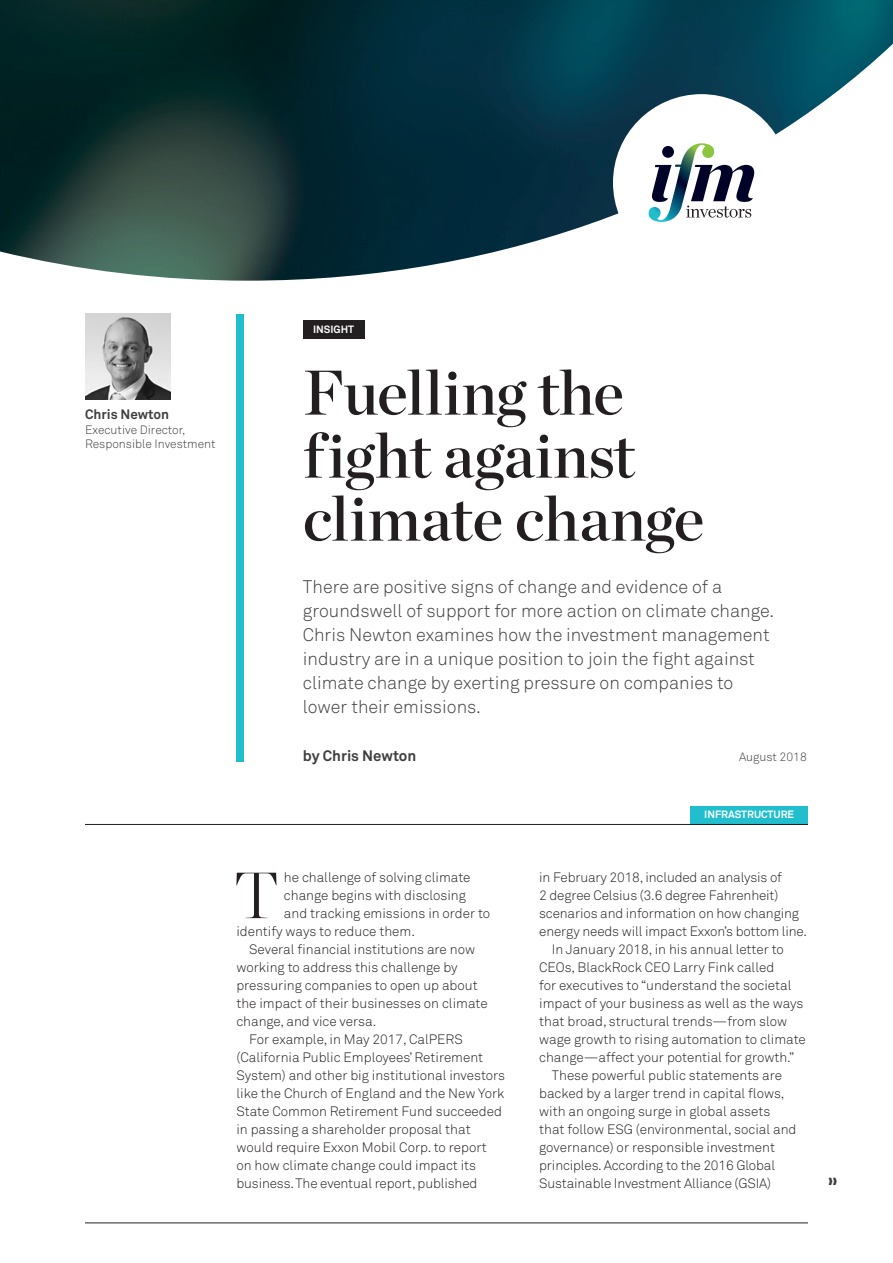
<style>
.page{position:relative;width:893px;height:1263px;background:#fff}
.page>*{position:absolute;margin:0;border:0;box-sizing:border-box;transform-origin:0 0}
.Body_Copy{font:200 65.1px "Chronicle Display";color:#231f20}
.t1{font:63px/63px "Chronicle Display Semi";color:#231f20}
.Body_Copy-2{font:300 18px/24px "Akkurat Std";color:#3e3e3f}
.Body_Copy-3{font:700 15px "Akkurat Std";color:#3e3e3f}
.Body_Copy-4{font:300 13.5px/18px "Akkurat Std";color:#231f20}
.Body_Copy-5{font:700 13.5px "Akkurat Std";color:#3e3e3f}
.Body_Copy-6{font:300 12px/14.4px "Akkurat Std";color:#3e3e3f}
.Body_Copy-7{font:700 10.5px "Akkurat Std";color:#fff}
</style>
<div class="page">
<img style="left:0;top:0;width:893px;height:281px">
<hr style="left:85px;top:1222px;width:723px;height:1px;background:#231f20">
<img style="left:85px;top:314px;width:85px;height:85px">
<div style="left:236px;top:314px;width:8px;height:447px;background:#21bece"></div>
<div style="left:691px;top:806px;width:117px;height:18px;background:#21bece"></div>
<hr style="left:85px;top:824px;width:723px;height:1px;background:#231f20">
<div style="left:613px;top:94px;width:177px;height:177px;background:#fff;border-radius:50%"></div>
<svg style="left:649px;top:143px;width:105px;height:79px"></svg>
<div style="left:303px;top:321px;width:61px;height:18px;background:#231f20"></div>
<p class="Body_Copy-5" style="left:85px;top:406px;width:86px">Chris Newton</p>
<p class="Body_Copy-6" style="left:85px;top:422px;width:132px">Executive Director,<br>Responsible Investment</p>
<p class="Body_Copy-7" style="left:313px;top:323px;width:43px">INSIGHT</p>
<p class="t1" style="left:303px;top:357px;width:403px">Fuelling the fight against climate change</p>
<p class="Body_Copy-2" style="left:303px;top:575px;width:473px">There are positive signs of change and evidence of a groundswell of support for more action on climate change.<br>Chris Newton examines how the investment management industry are in a unique position to join the fight against climate change by exerting pressure on companies to lower their emissions.</p>
<p class="Body_Copy-3" style="left:303px;top:747px;width:115px">by Chris Newton</p>
<p class="Body_Copy-6" style="left:739px;top:750px;width:69px">August 2018</p>
<p class="Body_Copy-7" style="left:704px;top:808px;width:91px">INFRASTRUCTURE</p>
<p class="Body_Copy" style="left:234px;top:846px;width:46px">T</p>
<p class="Body_Copy-4" style="left:284px;top:868px;width:188px">he challenge of solving climate</p>
<p class="Body_Copy-4" style="left:284px;top:886px;width:184px">change begins with disclosing</p>
<p class="Body_Copy-4" style="left:284px;top:904px;width:208px">and tracking emissions in order to</p>
<p class="Body_Copy-4" style="left:236px;top:922px;width:180px">identify ways to reduce them.</p>
<p class="Body_Copy-4" style="left:236px;top:940px;width:253px;text-indent:13px">Several financial institutions are now working to address this challenge by pressuring companies to open up about the impact of their businesses on climate change, and vice versa.</p>
<p class="Body_Copy-4" style="left:236px;top:1030px;width:270px;text-indent:13px">For example, in May 2017, CalPERS (California Public Employees’ Retirement System) and other big institutional investors like the Church of England and the New York State Common Retirement Fund succeeded in passing a shareholder proposal that would require Exxon Mobil Corp. to report on how climate change could impact its business. The eventual report, published</p>
<p class="Body_Copy-4" style="left:539px;top:868px;width:269px">in February 2018, included an analysis of<br>2 degree Celsius (3.6 degree Fahrenheit) scenarios and information on how changing energy needs will impact Exxon’s bottom line.</p>
<p class="Body_Copy-4" style="left:539px;top:940px;width:268px;text-indent:13px">In January 2018, in his annual letter to CEOs, BlackRock CEO Larry Fink called<br>for executives to “understand the societal impact of your business as well as the ways that broad, structural trends—from slow wage growth to rising automation to climate change—affect your potential for growth.”</p>
<p class="Body_Copy-4" style="left:539px;top:1066px;width:259px;text-indent:13px">These powerful public statements are backed by a larger trend in capital flows, with an ongoing surge in global assets that follow ESG (environmental, social and governance) or responsible investment principles. According to the 2016 Global Sustainable Investment Alliance (GSIA)</p>
</div>
